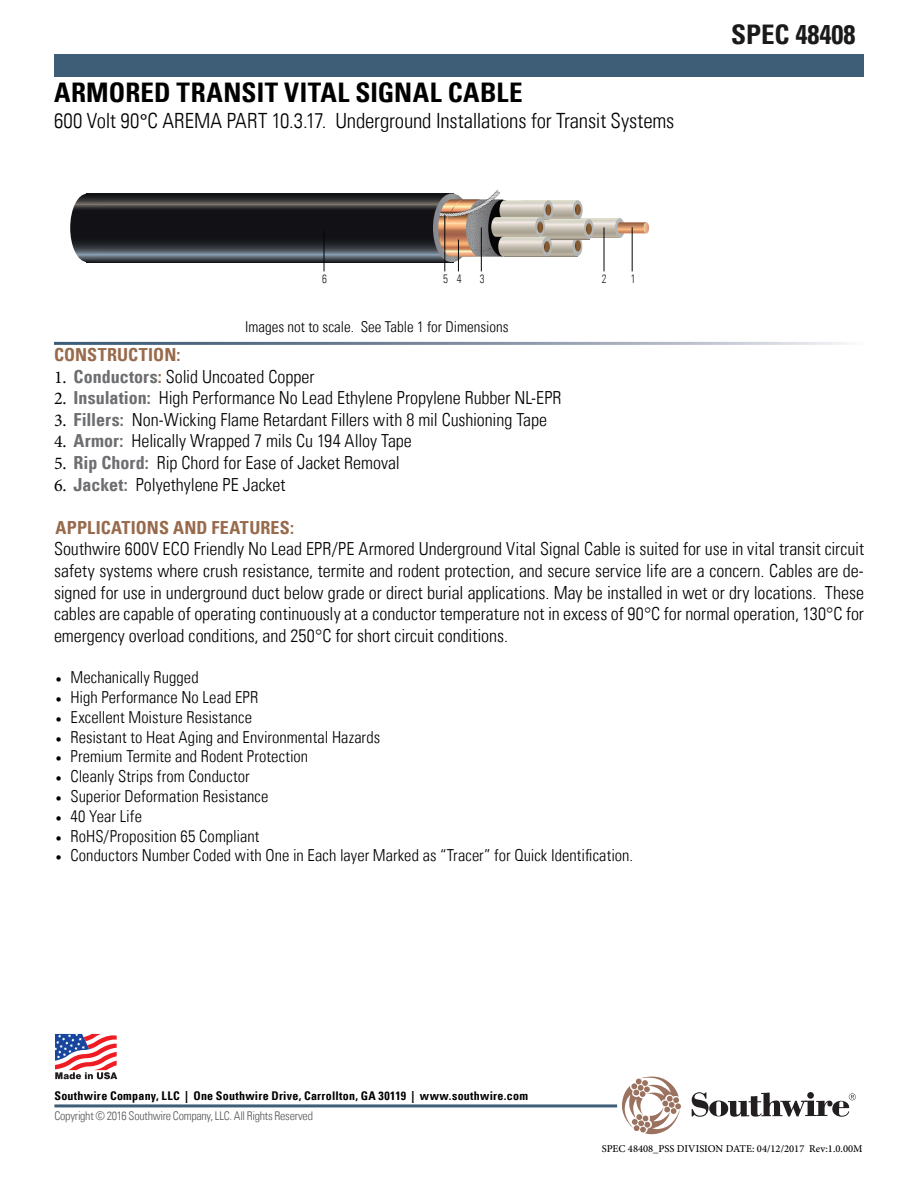
<style>
.page{position:relative;width:918px;height:1188px;background:#fff}
.page>*{position:absolute;margin:0;border:0;box-sizing:border-box;transform-origin:0 0}
.t1{font:700 condensed 27px "Univers";letter-spacing:.015em;color:#000}
.t2{font:700 condensed 27px "Univers";color:#1a1a1a}
.t3{font:300 condensed 21px "Univers LT Std";letter-spacing:-.01em;color:#000}
.t4{font:300 condensed 18px/21.6px "Univers LT Std";color:#000;text-align:justify}
.t5{font:700 condensed 18px "Univers";letter-spacing:.01em;color:#986a4c}
.t6{font:300 condensed 16.5px "Univers LT Std";letter-spacing:.005em;color:#000}
.t7{font:300 condensed 15px "Univers LT Std";color:#000}
.t8{font:300 condensed 12.15px "Univers LT Std";color:#211e1e;scale:.91 1}
.t9{font:700 condensed 12px "Univers";letter-spacing:.025em;color:#000}
.t10{font:300 condensed 12px "Univers LT Std";letter-spacing:-.02em;color:#57585a}
.t11{font:500 10.5px "Minion Pro";color:#000}
.s1{font-family:"Minion Pro";font-weight:400;font-stretch:normal}
.s2{font-family:"Univers";font-weight:700;color:#6d6e71}
.s3{font-family:"Univers";font-weight:700;color:#986a4c}
</style>
<div class="page">
<svg style="left:622px;top:1077px;width:59px;height:57px"></svg>
<svg style="left:692px;top:1092px;width:164px;height:25px"></svg>
<hr style="left:54px;top:1104px;width:563px;height:3px;background:#3e5d77">
<div style="left:54px;top:55px;width:810px;height:22px;background:#3e5d77"></div>
<svg style="left:104px;top:194px;width:345px;height:68px;background:#2b2c31"></svg>
<svg style="left:70px;top:194px;width:34px;height:68px;background:#414246"></svg>
<div style="left:433px;top:194px;width:38px;height:68px;border:7px solid #fff;border-radius:50%"></div>
<svg style="left:551px;top:239px;width:24px;height:17px"></svg>
<div style="left:572px;top:236px;width:10px;height:20px;background:#b4b6b6;border-radius:50%"></div>
<svg style="left:581px;top:218px;width:37px;height:20px"></svg>
<svg style="left:615px;top:218px;width:10px;height:20px"></svg>
<svg style="left:617px;top:222px;width:3px;height:11px"></svg>
<svg style="left:644px;top:222px;width:5px;height:11px"></svg>
<svg style="left:551px;top:200px;width:25px;height:19px"></svg>
<div style="left:573px;top:200px;width:10px;height:20px;background:#b4b6b6;border-radius:50%"></div>
<svg style="left:575px;top:204px;width:6px;height:11px"></svg>
<svg style="left:551px;top:219px;width:36px;height:20px"></svg>
<div style="left:584px;top:219px;width:10px;height:20px;background:#b4b6b6;border-radius:50%"></div>
<svg style="left:575px;top:223px;width:17px;height:29px"></svg>
<svg style="left:543px;top:200px;width:10px;height:20px"></svg>
<svg style="left:438px;top:190px;width:113px;height:66px;background:#b7a89b"></svg>
<hr style="left:324px;top:231px;width:1px;height:40px;background:#040504">
<hr style="left:444px;top:215px;width:1px;height:56px;background:#040504">
<hr style="left:458px;top:240px;width:1px;height:31px;background:#040504">
<hr style="left:481px;top:228px;width:1px;height:43px;background:#040504">
<hr style="left:604px;top:227px;width:1px;height:44px;background:#040504">
<hr style="left:632px;top:227px;width:1px;height:44px;background:#040504">
<svg style="left:55px;top:1034px;width:62px;height:45px"></svg>
<p class="t1" style="left:54px;top:76px;width:470px">ARMORED TRANSIT VITAL SIGNAL CABLE</p>
<p class="t3" style="left:54px;top:108px;width:622px">600 Volt 90<span class="s1">°</span>C AREMA PART 10.3.17. Underground Installations for Transit Systems</p>
<p class="t8" style="left:322px;top:272px;width:7px">6</p>
<p class="t8" style="left:443px;top:272px;width:22px">5 4</p>
<p class="t8" style="left:480px;top:272px;width:7px">3</p>
<p class="t8" style="left:602px;top:272px;width:7px">2</p>
<p class="t8" style="left:631px;top:272px;width:7px">1</p>
<p class="t7" style="left:245px;top:318px;width:265px">Images not to scale. See Table 1 for Dimensions</p>
<h1 class="t2" style="left:731px;top:18px;width:126px">SPEC 48408</h1>
<p class="t5" style="left:54px;top:344px;width:128px">CONSTRUCTION:</p>
<p class="t4" style="left:54px;top:365px;width:262px"><span class="s1">1.</span> <span class="s2">Conductors</span><span class="s3">:</span> Solid Uncoated Copper</p>
<p class="t4" style="left:54px;top:387px;width:509px"><span class="s1">2.</span> <span class="s2">Insulation:</span> High Performance No Lead Ethylene Propylene Rubber NL-EPR</p>
<p class="t4" style="left:54px;top:409px;width:495px"><span class="s1">3.</span> <span class="s2">Fillers:</span> Non-Wicking Flame Retardant Fillers with 8 mil Cushioning Tape</p>
<p class="t4" style="left:54px;top:430px;width:359px"><span class="s1">4.</span> <span class="s2">Armor:</span> Helically Wrapped 7 mils Cu 194 Alloy Tape</p>
<p class="t4" style="left:54px;top:452px;width:347px"><span class="s1">5.</span> <span class="s2">Rip Chord:</span> Rip Chord for Ease of Jacket Removal</p>
<p class="t4" style="left:54px;top:473px;width:233px"><span class="s1">6.</span> <span class="s2">Jacket:</span> Polyethylene PE Jacket</p>
<p class="t5" style="left:56px;top:516px;width:240px">APPLICATIONS AND FEATURES:</p>
<p class="t4" style="left:54px;top:538px;width:812px">Southwire 600V ECO Friendly No Lead EPR/PE Armored Underground Vital Signal Cable is suited for use in vital transit circuit safety systems where crush resistance, termite and rodent protection, and secure service life are a concern. Cables are de&shy;signed for use in underground duct below grade or direct burial applications. May be installed in wet or dry locations. These cables are capable of operating continuously at a conductor temperature not in excess of 90°C for normal operation, 130°C for emergency overload conditions, and 250°C for short circuit conditions.</p>
<p class="t6" style="left:56px;top:667px;width:145px"><span class="s1">•</span> Mechanically Rugged</p>
<p class="t6" style="left:56px;top:687px;width:204px"><span class="s1">•</span> High Performance No Lead EPR</p>
<p class="t6" style="left:56px;top:707px;width:198px"><span class="s1">•</span> Excellent Moisture Resistance</p>
<p class="t6" style="left:56px;top:727px;width:326px"><span class="s1">•</span> Resistant to Heat Aging and Environmental Hazards</p>
<p class="t6" style="left:56px;top:747px;width:254px"><span class="s1">•</span> Premium Termite and Rodent Protection</p>
<p class="t6" style="left:56px;top:766px;width:196px"><span class="s1">•</span> Cleanly Strips from Conductor</p>
<p class="t6" style="left:56px;top:786px;width:215px"><span class="s1">•</span> Superior Deformation Resistance</p>
<p class="t6" style="left:56px;top:806px;width:88px"><span class="s1">•</span> 40 Year Life</p>
<p class="t6" style="left:56px;top:826px;width:205px"><span class="s1">•</span> RoHS/Proposition 65 Compliant</p>
<p class="t6" style="left:56px;top:846px;width:579px"><span class="s1">•</span> Conductors Number Coded with One in Each layer Marked as “Tracer” for Quick Identification.</p>
<p class="t9" style="left:54px;top:1088px;width:475px">Southwire Company, LLC | One Southwire Drive, Carrollton, GA 30119 | www.southwire.com</p>
<p class="t10" style="left:54px;top:1108px;width:260px">Copyright © 2016 Southwire Company, LLC. All Rights Reserved</p>
<p class="t11" style="left:602px;top:1141px;width:262px">SPEC 48408_PSS DIVISION DATE: 04/12/2017 Rev:1.0.00M</p>
</div>
